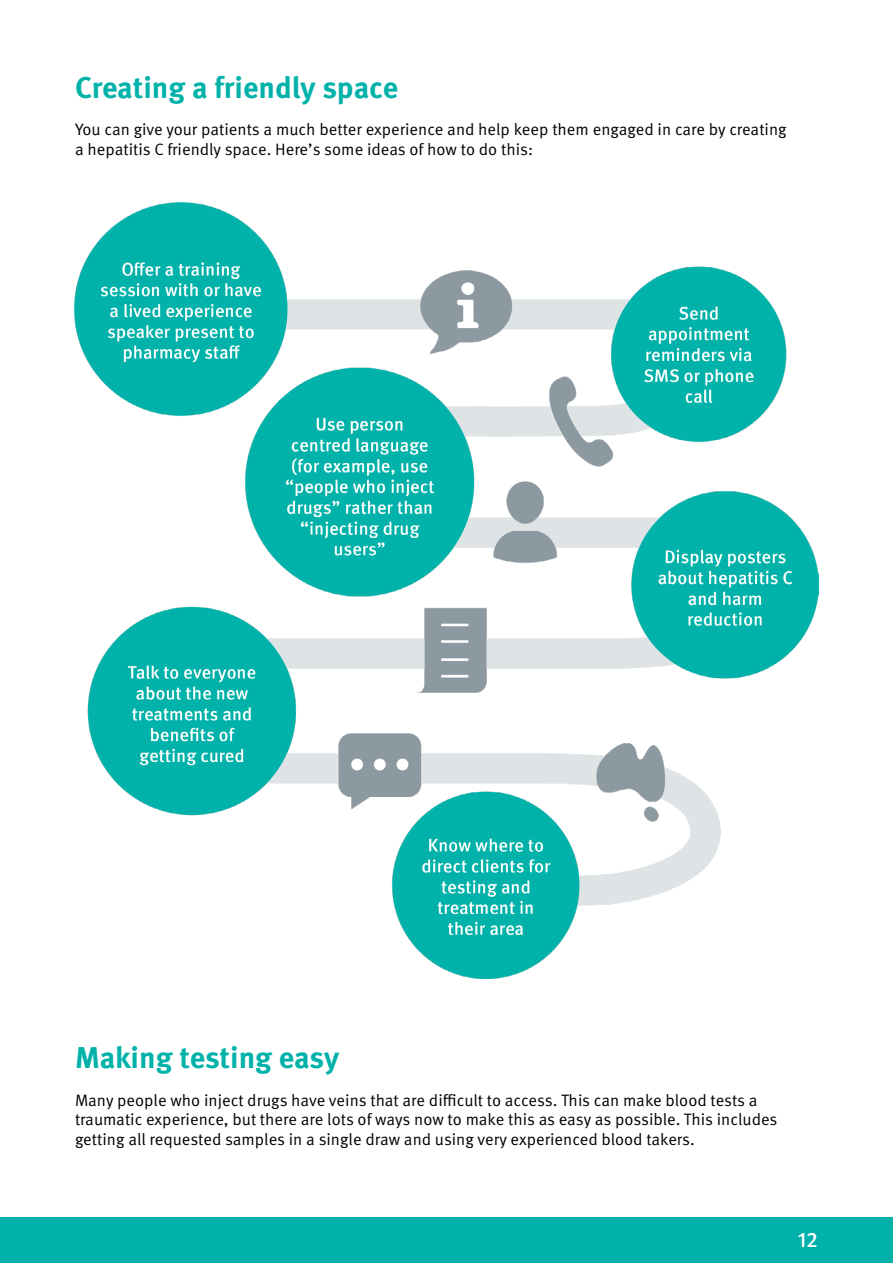
<style>
.page{position:relative;width:893px;height:1263px;background:#fff}
.page>*{position:absolute;margin:0;border:0;box-sizing:border-box;transform-origin:0 0}
.Second_Heading{font:700 30px "Meta OT";letter-spacing:-.005em;color:#00b2a9}
.t1{font:500 21px "Meta OT";color:#fff}
.Body_1__16pt_after{font:16.5px/19.5px "Meta OT Norm";color:#000}
</style>
<div class="page">
<div style="left:0;top:1218px;width:893px;height:45px;background:#00b2a9"></div>
<img style="left:74px;top:203px;width:744px;height:776px">
<p class="Second_Heading" style="left:75px;top:69px;width:325px">Creating a friendly space</p>
<p class="Body_1__16pt_after" style="left:75px;top:120px;width:713px">You can give your patients a much better experience and help keep them engaged in care by creating a hepatitis C friendly space. Here’s some ideas of how to do this:</p>
<p class="Second_Heading" style="left:75px;top:1040px;width:266px">Making testing easy</p>
<p class="Body_1__16pt_after" style="left:75px;top:1091px;width:704px">Many people who inject drugs have veins that are difficult to access. This can make blood tests a traumatic experience, but there are lots of ways now to make this as easy as possible. This includes getting all requested samples in a single draw and using very experienced blood takers.</p>
<p class="t1" style="left:798px;top:1227px;width:22px">12</p>
</div>
